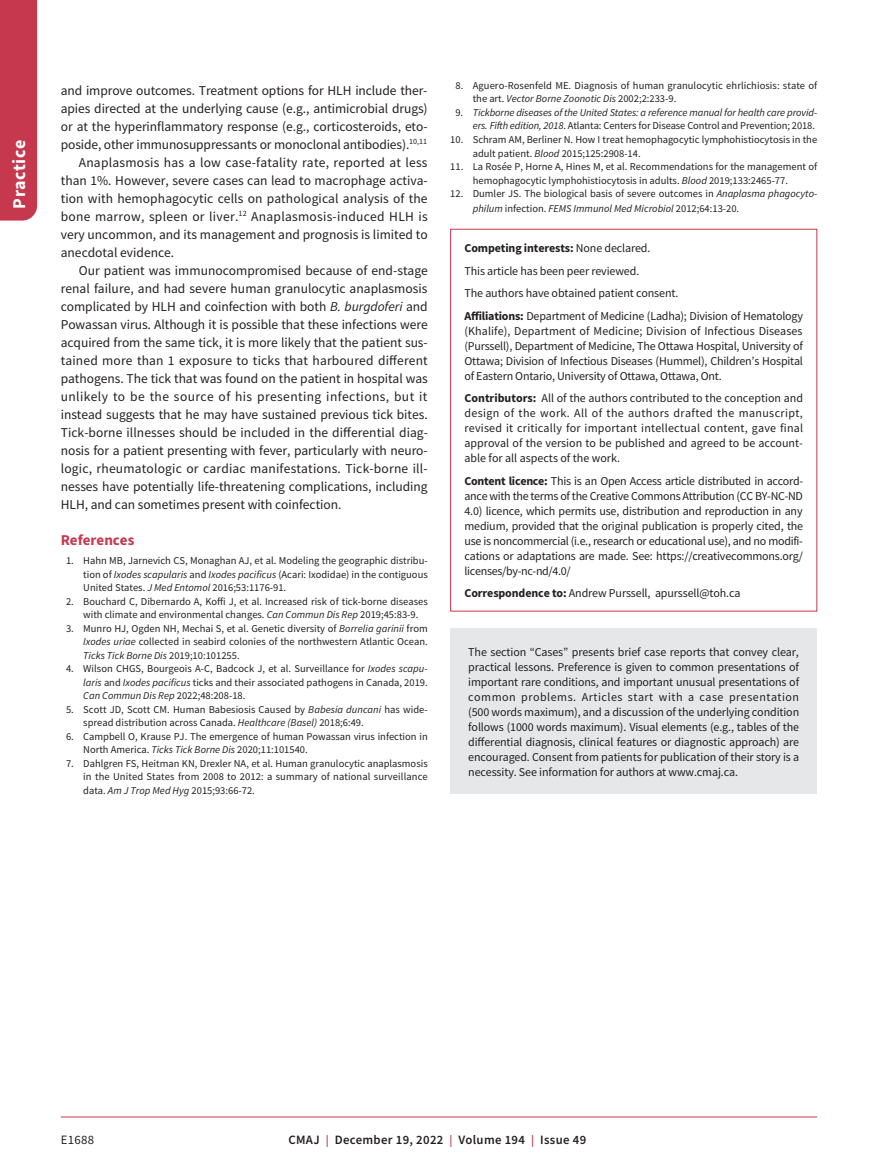
<style>
.page{position:relative;width:878px;height:1175px;background:#fff}
.page>*{position:absolute;margin:0;border:0;box-sizing:border-box;transform-origin:0 0}
.t1{font:700 18px "Source Sans Pro";letter-spacing:.025em;color:#fff}
.t2{font:700 15px "Source Sans Pro";color:#c5384e}
.t3{font:13.5px "Source Sans Pro";letter-spacing:-.005em;color:#231f20}
.t4{font:13.5px "Source Sans Pro";letter-spacing:.015em;color:#231f20}
.t5{font:13.5px "Source Sans Pro";letter-spacing:.02em;color:#231f20}
.t6{font:13.5px "Source Sans Pro";letter-spacing:.03em;color:#231f20}
.t7{font:600 12.75px "Source Sans Pro";letter-spacing:.025em;color:#231f20}
.t8{font:12.75px "Source Sans Pro";letter-spacing:.025em;color:#231f20}
.t9{font:12px/15px "Source Sans Pro";letter-spacing:-.01em;color:#231f20;text-align:justify}
.t10{font:10.5px/13.5px "Source Sans Pro";color:#231f20}
.t11{font:italic 10.5px/13.5px "Source Sans Pro";letter-spacing:-.01em;color:#231f20;text-align:right}
.s1{font-style:italic}
.s2{font-style:normal}
.s3{font-weight:700}
.s4{font-size:12px;color:#c5384e}
</style>
<div class="page">
<div style="left:0;top:0;width:37px;height:220px;background:#c5384e"></div>
<hr style="left:61px;top:1116px;width:756px;height:1px;background:#c5384e">
<div style="left:450px;top:229px;width:367px;height:382px;border:1px solid #c5384e"></div>
<div style="left:450px;top:628px;width:367px;height:166px;background:#e6e7e9"></div>
<h1 class="t1" style="left:7px;top:208px;width:70px;rotate:-90deg">Practice</h1>
<p class="t3" style="left:61px;top:81px;width:367px">and improve outcomes. Treatment options for HLH include ther-</p>
<p class="t3" style="left:61px;top:99px;width:368px">apies directed at the underlying cause (e.g., antimicrobial drugs)</p>
<p class="t3" style="left:61px;top:117px;width:368px">or at the hyperinflammatory response (e.g., corticosteroids, eto-</p>
<p class="t3" style="left:61px;top:135px;width:368px">poside, other immunosuppressants or monoclonal antibodies).<sup>10,11</sup></p>
<p class="t4" style="left:79px;top:153px;width:350px">Anaplasmosis has a low case-fatality rate, reported at less</p>
<p class="t3" style="left:61px;top:171px;width:368px">than 1%. However, severe cases can lead to macrophage activa-</p>
<p class="t3" style="left:61px;top:189px;width:368px">tion with hemophagocytic cells on pathological analysis of the</p>
<p class="t5" style="left:61px;top:207px;width:368px">bone marrow, spleen or liver.<sup>12</sup> Anaplasmosis-induced HLH is</p>
<p class="t3" style="left:61px;top:225px;width:368px">very uncommon, and its management and prognosis is limited to</p>
<p class="t3" style="left:61px;top:243px;width:115px">anecdotal evidence.</p>
<p class="t3" style="left:79px;top:261px;width:350px">Our patient was immunocompromised because of end-stage</p>
<p class="t3" style="left:61px;top:279px;width:368px">renal failure, and had severe human granulocytic anaplasmosis</p>
<p class="t3" style="left:61px;top:297px;width:368px">complicated by HLH and coinfection with both <span class="s1">B. burgdoferi</span> and</p>
<p class="t3" style="left:61px;top:315px;width:368px">Powassan virus. Although it is possible that these infections were</p>
<p class="t3" style="left:61px;top:333px;width:368px">acquired from the same tick, it is more likely that the patient sus-</p>
<p class="t3" style="left:61px;top:351px;width:368px">tained more than 1 exposure to ticks that harboured different</p>
<p class="t3" style="left:61px;top:369px;width:368px">pathogens. The tick that was found on the patient in hospital was</p>
<p class="t6" style="left:61px;top:387px;width:368px">unlikely to be the source of his presenting infections, but it</p>
<p class="t3" style="left:61px;top:405px;width:368px">instead suggests that he may have sustained previous tick bites.</p>
<p class="t3" style="left:61px;top:423px;width:367px">Tick-borne illnesses should be included in the differential diag-</p>
<p class="t3" style="left:61px;top:441px;width:368px">nosis for a patient presenting with fever, particularly with neuro-</p>
<p class="t4" style="left:61px;top:459px;width:368px">logic, rheumatologic or cardiac manifestations. Tick-borne ill-</p>
<p class="t3" style="left:61px;top:477px;width:368px">nesses have potentially life-threatening complications, including</p>
<p class="t3" style="left:61px;top:495px;width:282px">HLH, and can sometimes present with coinfection.</p>
<p class="t2" style="left:61px;top:529px;width:75px">References</p>
<p class="t10" style="left:83px;top:554px;width:346px;text-align:justify;text-indent:-17px">1. Hahn MB, Jarnevich CS, Monaghan AJ, et al. Modeling the geographic distribu&shy;tion of <span class="s1">Ixodes scapularis</span> and <span class="s1">Ixodes pacificus</span> (Acari: Ixodidae) in the contiguous United States. <span class="s1">J Med Entomol</span> 2016;53:1176-91.</p>
<p class="t10" style="left:83px;top:594px;width:346px;text-indent:-17px">2. Bouchard C, Dibernardo A, Koffi J, et al. Increased risk of tick-borne diseases with climate and environmental changes. <span class="s1">Can Commun Dis Rep</span> 2019;45:83-9.</p>
<p class="t10" style="left:83px;top:621px;width:346px;text-align:justify;text-indent:-17px">3. Munro HJ, Ogden NH, Mechai S, et al. Genetic diversity of <span class="s1">Borrelia garinii</span> from <span class="s1">Ixodes uriae</span> collected in seabird colonies of the northwestern Atlantic Ocean.<br><span class="s1">Ticks Tick Borne Dis</span> 2019;10:101255.</p>
<p class="t10" style="left:83px;top:662px;width:346px;text-align:justify;text-indent:-17px">4. Wilson CHGS, Bourgeois A-C, Badcock J, et al. Surveillance for <span class="s1">Ixodes scapu&shy;laris</span> and <span class="s1">Ixodes pacificus</span> ticks and their associated pathogens in Canada, 2019.<br><span class="s1">Can Commun Dis Rep</span> 2022;48:208-18.</p>
<p class="t10" style="left:83px;top:702px;width:346px;text-indent:-17px">5. Scott JD, Scott CM. Human Babesiosis Caused by <span class="s1">Babesia duncani</span> has wide&shy;spread distribution across Canada. <span class="s1">Healthcare (Basel)</span> 2018;6:49.</p>
<p class="t10" style="left:83px;top:729px;width:346px;text-indent:-17px">6. Campbell O, Krause PJ. The emergence of human Powassan virus infection in<br>North America. <span class="s1">Ticks Tick Borne Dis</span> 2020;11:101540.</p>
<p class="t10" style="left:83px;top:756px;width:346px;text-align:justify;text-indent:-17px">7. Dahlgren FS, Heitman KN, Drexler NA, et al. Human granulocytic anaplasmosis in the United States from 2008 to 2012: a summary of national surveillance data. <span class="s1">Am J Trop Med Hyg</span> 2015;93:66-72.</p>
<p class="t10" style="left:473px;top:79px;width:346px;text-indent:-17px">8. Aguero-Rosenfeld ME. Diagnosis of human granulocytic ehrlichiosis: state of the art. <span class="s1">Vector Borne Zoonotic Dis</span> 2002;2:233-9.</p>
<p class="t11" style="left:455px;top:106px;width:363px"><span class="s2">9.</span> Tickborne diseases of the United States: a reference manual for health care provid&shy;ers. Fifth edition, 2018<span class="s2">. Atlanta: Centers for Disease Control and Prevention; 2018.</span></p>
<p class="t10" style="left:473px;top:133px;width:346px;text-indent:-23px">10. Schram AM, Berliner N. How I treat hemophagocytic lymphohistiocytosis in the adult patient. <span class="s1">Blood</span> 2015;125:2908-14.</p>
<p class="t10" style="left:473px;top:160px;width:346px;text-indent:-23px">11. La Rosée P, Horne A, Hines M, et al. Recommendations for the management of hemophagocytic lymphohistiocytosis in adults. <span class="s1">Blood</span> 2019;133:2465-77.</p>
<p class="t10" style="left:473px;top:186px;width:346px;line-height:15px;text-indent:-23px">12. Dumler JS. The biological basis of severe outcomes in <span class="s1">Anaplasma phagocyto&shy;philum</span> infection. <span class="s1">FEMS Immunol Med Microbiol</span> 2012;64:13-20.</p>
<p class="t9" style="left:464px;top:237px;width:340px;line-height:22.5px;text-align:left"><span class="s3">Competing interests:</span> None declared.<br>This article has been peer reviewed.<br>The authors have obtained patient consent.<br><span class="s3">Affiliations:</span> Department of Medicine (Ladha); Division of Hematology</p>
<p class="t9" style="left:464px;top:323px;width:340px">(Khalife), Department of Medicine; Division of Infectious Diseases (Purssell), Department of Medicine, The Ottawa Hospital, University of Ottawa; Division of Infectious Diseases (Hummel), Children’s Hospital of Eastern Ontario, University of Ottawa, Ottawa, Ont.</p>
<p class="t9" style="left:464px;top:390px;width:340px"><span class="s3">Contributors:</span> All of the authors contributed to the conception and design of the work. All of the authors drafted the manuscript, revised it critically for important intellectual content, gave final approval of the version to be published and agreed to be account&shy;able for all aspects of the work.</p>
<p class="t9" style="left:464px;top:473px;width:340px"><span class="s3">Content licence:</span> This is an Open Access article distributed in accord&shy;ance with the terms of the Creative Commons Attribution (CC BY-NC-ND 4.0) licence, which permits use, distribution and reproduction in any medium, provided that the original publication is properly cited, the use is noncommercial (i.e., research or educational use), and no modifi&shy;cations or adaptations are made. See: https://creativecommons.org/ licenses/by-nc-nd/4.0/</p>
<p class="t9" style="left:464px;top:585px;width:277px"><span class="s3">Correspondence to:</span> Andrew Purssell, apurssell@toh.ca</p>
<p class="t9" style="left:468px;top:644px;width:332px">The section “Cases” presents brief case reports that convey clear, practical lessons. Preference is given to common presentations of important rare conditions, and important unusual presentations of common problems. Articles start with a case presentation (500 words maximum), and a discussion of the underlying condition follows (1000 words maximum). Visual elements (e.g., tables of the differential diagnosis, clinical features or diagnostic approach) are encouraged. Consent from patients for publication of their story is a necessity. See information for authors at www.cmaj.ca.</p>
<p class="t8" style="left:61px;top:1132px;width:35px">E1688</p>
<p class="t7" style="left:288px;top:1131px;width:299px">CMAJ <span class="s4">|</span> December 19, 2022 <span class="s4">|</span> Volume 194 <span class="s4">|</span> Issue 49</p>
</div>
